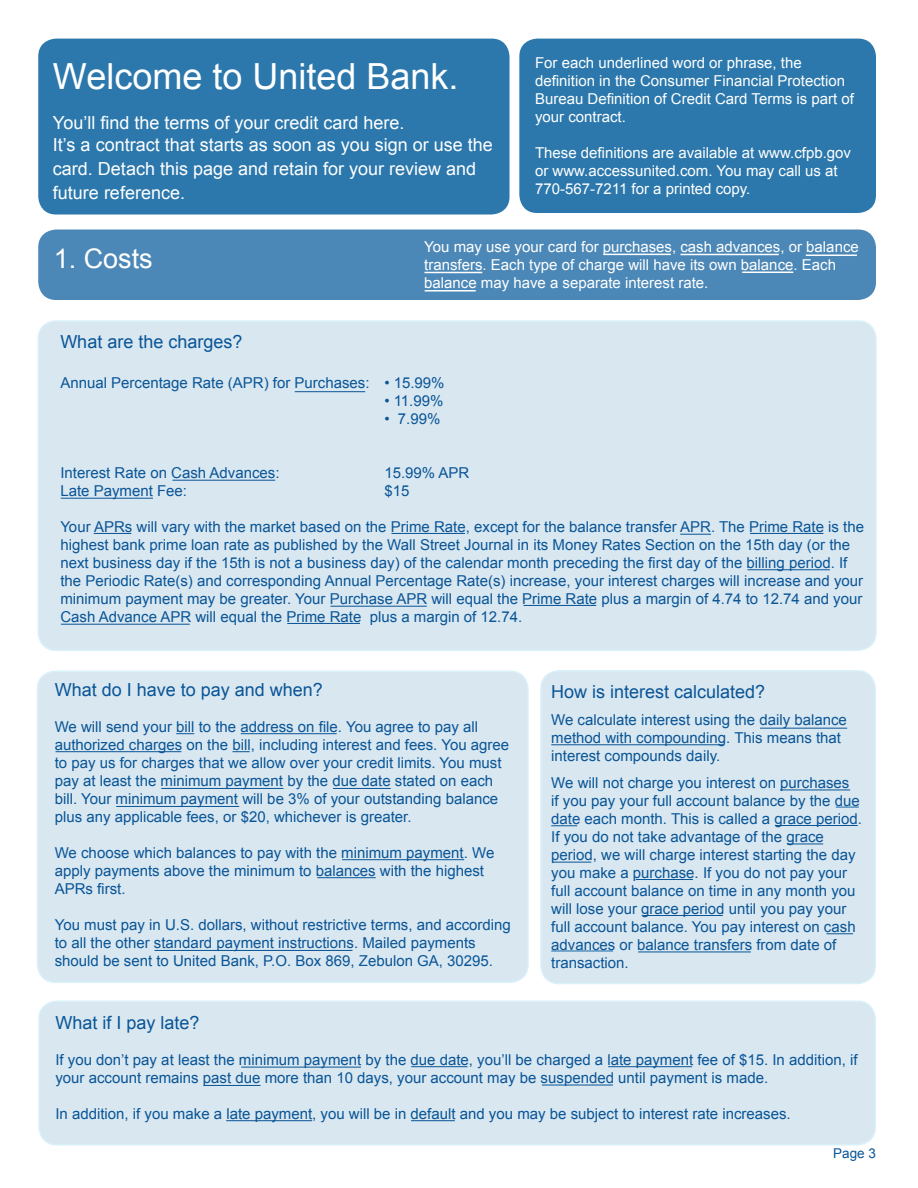
<style>
.page{position:relative;width:918px;height:1188px;background:#fff}
.page>*{position:absolute;margin:0;border:0;box-sizing:border-box;transform-origin:0 0}
.t1{font:36px "Arial";color:#fff}
.t2{font:27px "Arial";color:#fff}
.t3{font:18px/21.6px "Arial";color:#fff}
.t4{font:18px "Arial";color:#095596}
.t5{font:15px/18px "Arial";color:#095596}
.t6{font:15px/18px "Arial";color:#fff}
.t7{font:13.5px "Arial";color:#095596}
</style>
<div class="page">
<div style="left:38px;top:321px;width:838px;height:329px;background:#d9e7f1;border-radius:18px"></div>
<div style="left:37px;top:320px;width:840px;height:331px;border:2px solid #d9f1fa;border-radius:18px"></div>
<div style="left:38px;top:39px;width:472px;height:176px;background:#2c78ac;border-radius:18px"></div>
<div style="left:519px;top:39px;width:357px;height:174px;background:#2c78ac;border-radius:18px"></div>
<div style="left:38px;top:230px;width:838px;height:70px;background:#4c88b7;border-radius:18px"></div>
<div style="left:37px;top:671px;width:491px;height:311px;background:#d9e7f1;border-radius:18px"></div>
<div style="left:37px;top:671px;width:492px;height:312px;border:2px solid #d9f1fa;border-radius:18px"></div>
<div style="left:39px;top:1001px;width:836px;height:144px;background:#d9e7f1;border-radius:18px"></div>
<div style="left:38px;top:1001px;width:838px;height:145px;border:2px solid #d9f1fa;border-radius:18px"></div>
<div style="left:541px;top:671px;width:334px;height:313px;background:#d9e7f1;border-radius:18px"></div>
<div style="left:540px;top:670px;width:336px;height:314px;border:2px solid #d9f1fa;border-radius:18px"></div>
<hr style="left:295px;top:391px;width:70px;height:1px;background:#095596">
<hr style="left:172px;top:480px;width:103px;height:1px;background:#095596">
<hr style="left:61px;top:498px;width:92px;height:1px;background:#095596">
<hr style="left:94px;top:533px;width:37px;height:1px;background:#095596">
<hr style="left:391px;top:533px;width:74px;height:1px;background:#095596">
<hr style="left:750px;top:533px;width:73px;height:1px;background:#095596">
<hr style="left:287px;top:623px;width:73px;height:1px;background:#095596">
<hr style="left:523px;top:605px;width:73px;height:1px;background:#095596">
<hr style="left:680px;top:534px;width:31px;height:1px;background:#095596">
<hr style="left:330px;top:606px;width:97px;height:1px;background:#095596">
<hr style="left:61px;top:624px;width:129px;height:1px;background:#095596">
<svg style="left:176px;top:733px;width:18px;height:1px"></svg>
<hr style="left:241px;top:733px;width:96px;height:1px;background:#095596">
<hr style="left:55px;top:751px;width:126px;height:1px;background:#095596">
<svg style="left:232px;top:751px;width:18px;height:1px"></svg>
<hr style="left:116px;top:806px;width:123px;height:1px;background:#095596">
<hr style="left:161px;top:788px;width:122px;height:1px;background:#095596">
<hr style="left:333px;top:788px;width:58px;height:1px;background:#095596">
<hr style="left:342px;top:859px;width:122px;height:1px;background:#095596">
<hr style="left:317px;top:877px;width:59px;height:1px;background:#095596">
<hr style="left:154px;top:950px;width:198px;height:1px;background:#095596">
<hr style="left:603px;top:254px;width:68px;height:1px;background:#fff">
<hr style="left:680px;top:254px;width:99px;height:1px;background:#fff">
<hr style="left:424px;top:272px;width:58px;height:1px;background:#fff">
<hr style="left:806px;top:255px;width:51px;height:1px;background:#fff">
<hr style="left:742px;top:272px;width:51px;height:1px;background:#fff">
<hr style="left:425px;top:290px;width:51px;height:2px;background:#fff">
<hr style="left:747px;top:570px;width:83px;height:1px;background:#095596">
<hr style="left:760px;top:728px;width:87px;height:1px;background:#095596">
<hr style="left:551px;top:745px;width:173px;height:1px;background:#095596">
<hr style="left:780px;top:790px;width:70px;height:1px;background:#095596">
<svg style="left:836px;top:807px;width:23px;height:1px"></svg>
<svg style="left:551px;top:826px;width:26px;height:1px"></svg>
<hr style="left:775px;top:825px;width:83px;height:1px;background:#095596">
<hr style="left:636px;top:879px;width:57px;height:1px;background:#095596">
<hr style="left:643px;top:915px;width:80px;height:1px;background:#095596">
<svg style="left:826px;top:934px;width:27px;height:1px"></svg>
<hr style="left:551px;top:951px;width:62px;height:1px;background:#1567a6">
<hr style="left:638px;top:952px;width:113px;height:1px;background:#095596">
<hr style="left:241px;top:1067px;width:120px;height:1px;background:#095596">
<hr style="left:411px;top:1066px;width:57px;height:1px;background:#095596">
<hr style="left:608px;top:1066px;width:84px;height:1px;background:#095596">
<hr style="left:411px;top:1120px;width:44px;height:1px;background:#095596">
<hr style="left:226px;top:1120px;width:86px;height:1px;background:#095596">
<hr style="left:204px;top:1085px;width:57px;height:1px;background:#095596">
<hr style="left:542px;top:1085px;width:71px;height:1px;background:#095596">
<hr style="left:787px;top:844px;width:36px;height:1px;background:#095596">
<hr style="left:553px;top:862px;width:38px;height:1px;background:#095596">
<h1 class="t1" style="left:53px;top:52px;width:407px">Welcome to United Bank.</h1>
<p class="t3" style="left:53px;top:112px;width:441px">You’ll find the terms of your credit card here.<br>It’s a contract that starts as soon as you sign or use the</p>
<p class="t3" style="left:53px;top:157px;width:425px;line-height:24px">card. Detach this page and retain for your review and future reference.</p>
<p class="t6" style="left:535px;top:54px;width:321px">For each underlined word or phrase, the definition in the Consumer Financial Protection Bureau Definition of Credit Card Terms is part of your contract.</p>
<p class="t6" style="left:535px;top:144px;width:318px">These definitions are available at www.cfpb.gov or www.accessunited.com. You may call us at<br>770-567-7211 for a printed copy.</p>
<h2 class="t2" style="left:54px;top:241px;width:101px">1. Costs</h2>
<p class="t6" style="left:424px;top:238px;width:436px">You may use your card for purchases, cash advances, or balance transfers. Each type of charge will have its own balance. Each balance may have a separate interest rate.</p>
<p class="t4" style="left:60px;top:330px;width:184px">What are the charges?</p>
<p class="t5" style="left:60px;top:374px;width:386px">Annual Percentage Rate (APR) for Purchases: • 15.99%</p>
<p class="t5" style="left:384px;top:392px;width:61px">• 11.99%</p>
<p class="t5" style="left:384px;top:410px;width:58px">• 7.99%</p>
<p class="t5" style="left:60px;top:464px;width:221px">Interest Rate on Cash Advances:</p>
<p class="t5" style="left:384px;top:464px;width:87px">15.99% APR</p>
<p class="t5" style="left:60px;top:482px;width:128px">Late Payment Fee:</p>
<p class="t5" style="left:384px;top:482px;width:27px">$15</p>
<p class="t5" style="left:60px;top:518px;width:805px">Your APRs will vary with the market based on the Prime Rate, except for the balance transfer APR. The Prime Rate is the highest bank prime loan rate as published by the Wall Street Journal in its Money Rates Section on the 15th day (or the next business day if the 15th is not a business day) of the calendar month preceding the first day of the billing period. If the Periodic Rate(s) and corresponding Annual Percentage Rate(s) increase, your interest charges will increase and your minimum payment may be greater. Your Purchase APR will equal the Prime Rate plus a margin of 4.74 to 12.74 and your Cash Advance APR will equal the Prime Rate plus a margin of 12.74.</p>
<p class="t4" style="left:55px;top:678px;width:270px">What do I have to pay and when?</p>
<p class="t5" style="left:55px;top:718px;width:456px">We will send your bill to the address on file. You agree to pay all authorized charges on the bill, including interest and fees. You agree to pay us for charges that we allow over your credit limits. You must pay at least the minimum payment by the due date stated on each bill. Your minimum payment will be 3% of your outstanding balance plus any applicable fees, or $20, whichever is greater.</p>
<p class="t5" style="left:55px;top:844px;width:441px">We choose which balances to pay with the minimum payment. We apply payments above the minimum to balances with the highest<br>APRs first.</p>
<p class="t5" style="left:55px;top:916px;width:458px">You must pay in U.S. dollars, without restrictive terms, and according to all the other standard payment instructions. Mailed payments should be sent to United Bank, P.O. Box 869, Zebulon GA, 30295.</p>
<p class="t4" style="left:551px;top:680px;width:216px">How is interest calculated?</p>
<p class="t5" style="left:551px;top:711px;width:297px">We calculate interest using the daily balance method with compounding. This means that interest compounds daily.</p>
<p class="t5" style="left:551px;top:774px;width:312px">We will not charge you interest on purchases<br>if you pay your full account balance by the due date each month. This is called a grace period.<br>If you do not take advantage of the grace period, we will charge interest starting the day you make a purchase. If you do not pay your full account balance on time in any month you will lose your grace period until you pay your full account balance. You pay interest on cash advances or balance transfers from date of transaction.</p>
<p class="t4" style="left:55px;top:1011px;width:146px">What if I pay late?</p>
<p class="t5" style="left:55px;top:1051px;width:804px">If you don’t pay at least the minimum payment by the due date, you’ll be charged a late payment fee of $15. In addition, if your account remains past due more than 10 days, your account may be suspended until payment is made.</p>
<p class="t5" style="left:55px;top:1105px;width:737px">In addition, if you make a late payment, you will be in default and you may be subject to interest rate increases.</p>
<p class="t7" style="left:833px;top:1145px;width:44px">Page 3</p>
</div>
